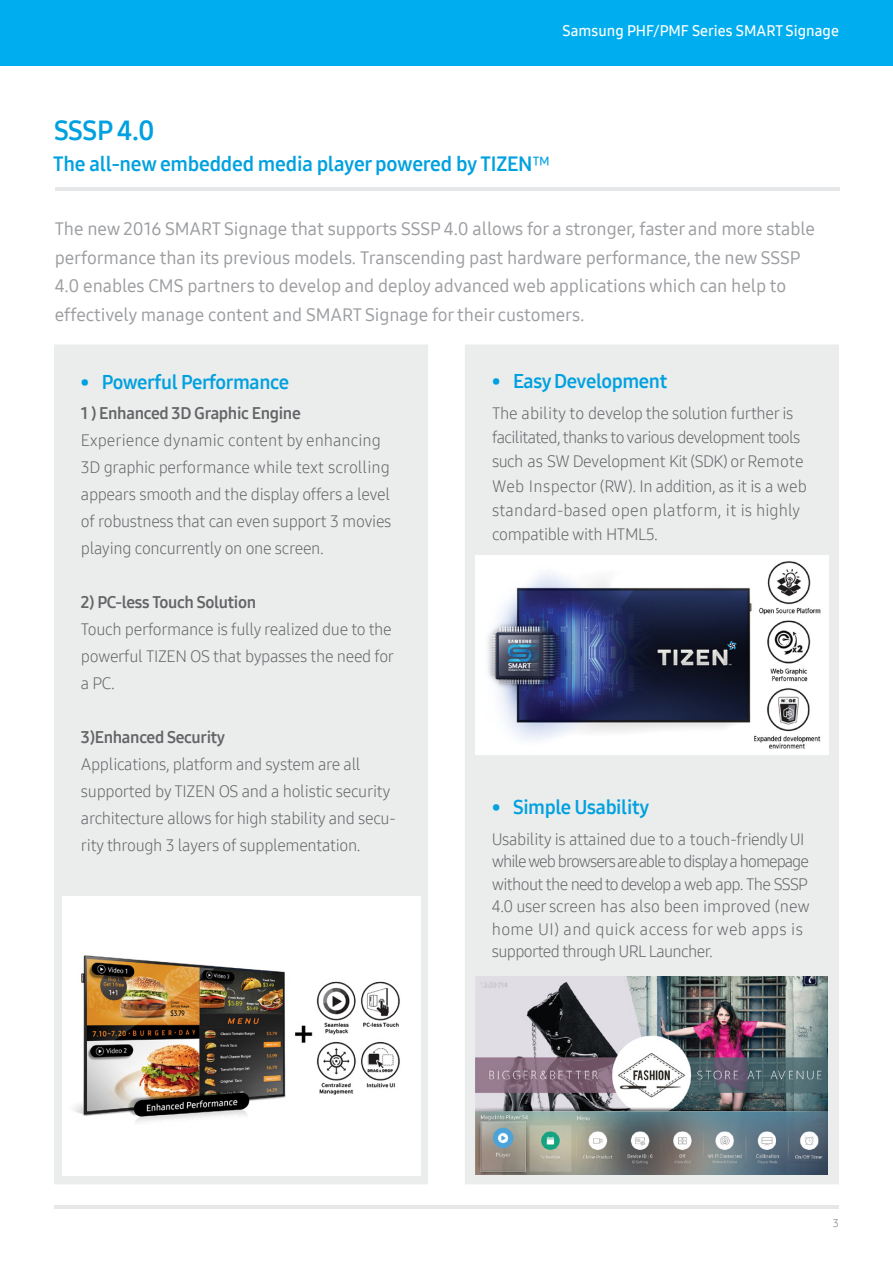
<style>
.page{position:relative;width:893px;height:1263px;background:#fff}
.page>*{position:absolute;margin:0;border:0;box-sizing:border-box;transform-origin:0 0}
.t1{font:27px "Samsung One 700";color:#00a1df}
.t2{font:20.25px "Samsung One 700";letter-spacing:-.01em;color:#00a1df}
.t3{font:19.5px "Samsung One 700";letter-spacing:-.02em;color:#00a1df}
.t4{font:18px/28.5px "Samsung One 500";letter-spacing:-.005em;color:#9c9ea1}
.t5{font:16.5px/27px "Samsung One 300";letter-spacing:-.02em;color:#626466}
.t6{font:16.5px/22.5px "Samsung One 300";letter-spacing:-.04em;color:#626466}
.t7{font:16.5px "Samsung One 700";letter-spacing:-.02em;color:#626466}
.t8{font:15px "Samsung One 600";color:#fff}
.t9{font:11.25px "Samsung One 400";color:#939598}
.s1{font-family:"Samsung One 400"}
</style>
<div class="page">
<div style="left:0;top:0;width:893px;height:66px;background:#00aeef"></div>
<hr style="left:54px;top:1206px;width:785px;height:3px;background:#e6e7e8">
<div style="left:465px;top:344px;width:374px;height:840px;background:#ebecec"></div>
<img style="left:476px;top:977px;width:352px;height:198px">
<div style="left:54px;top:344px;width:374px;height:840px;background:#ebecec"></div>
<div style="left:62px;top:896px;width:358px;height:280px;background:#fff"></div>
<img style="left:73px;top:955px;width:327px;height:167px">
<div style="left:475px;top:555px;width:354px;height:199px;background:#fff"></div>
<img style="left:488px;top:561px;width:333px;height:188px">
<hr style="left:55px;top:187px;width:785px;height:3px;background:#e6e7e8">
<p class="t8" style="left:563px;top:21px;width:278px">Samsung PHF/PMF Series SMART Signage</p>
<h1 class="t1" style="left:54px;top:112px;width:102px">SSSP 4.0</h1>
<p class="t2" style="left:53px;top:150px;width:499px">The all-new embedded media player powered by TIZEN<span class="s1">™</span></p>
<p class="t4" style="left:55px;top:214px;width:762px">The new 2016 SMART Signage that supports SSSP 4.0 allows for a stronger, faster and more stable performance than its previous models. Transcending past hardware performance, the new SSSP 4.0 enables CMS partners to develop and deploy advanced web applications which can help to effectively manage content and SMART Signage for their customers.</p>
<p class="t3" style="left:81px;top:369px;width:210px">• Powerful Performance</p>
<p class="t7" style="left:81px;top:403px;width:221px">1 ) Enhanced 3D Graphic Engine</p>
<p class="t5" style="left:81px;top:427px;width:312px">Experience dynamic content by enhancing 3D graphic performance while text scrolling appears smooth and the display offers a level of robustness that can even support 3 movies playing concurrently on one screen.</p>
<p class="t7" style="left:81px;top:592px;width:177px">2) PC-less Touch Solution</p>
<p class="t5" style="left:81px;top:616px;width:315px">Touch performance is fully realized due to the powerful TIZEN OS that bypasses the need for a PC.</p>
<p class="t7" style="left:81px;top:727px;width:146px">3)Enhanced Security</p>
<p class="t5" style="left:81px;top:751px;width:316px">Applications, platform and system are all supported by TIZEN OS and a holistic security architecture allows for high stability and secu&shy;rity through 3 layers of supplementation.</p>
<p class="t3" style="left:492px;top:368px;width:177px">• Easy Development</p>
<p class="t5" style="left:492px;top:401px;width:316px;line-height:24px">The ability to develop the solution further is facilitated, thanks to various development tools such as SW Development Kit (SDK) or Remote Web Inspector (RW). In addition, as it is a web standard-based open platform, it is highly compatible with HTML5.</p>
<p class="t3" style="left:492px;top:794px;width:159px">• Simple Usability</p>
<p class="t6" style="left:492px;top:828px;width:320px">Usability is attained due to a touch-friendly UI while web browsers are able to display a homepage without the need to develop a web app. The SSSP 4.0 user screen has also been improved (new home UI) and quick access for web apps is supported through URL Launcher.</p>
<p class="t9" style="left:833px;top:1215px;width:8px">3</p>
</div>
